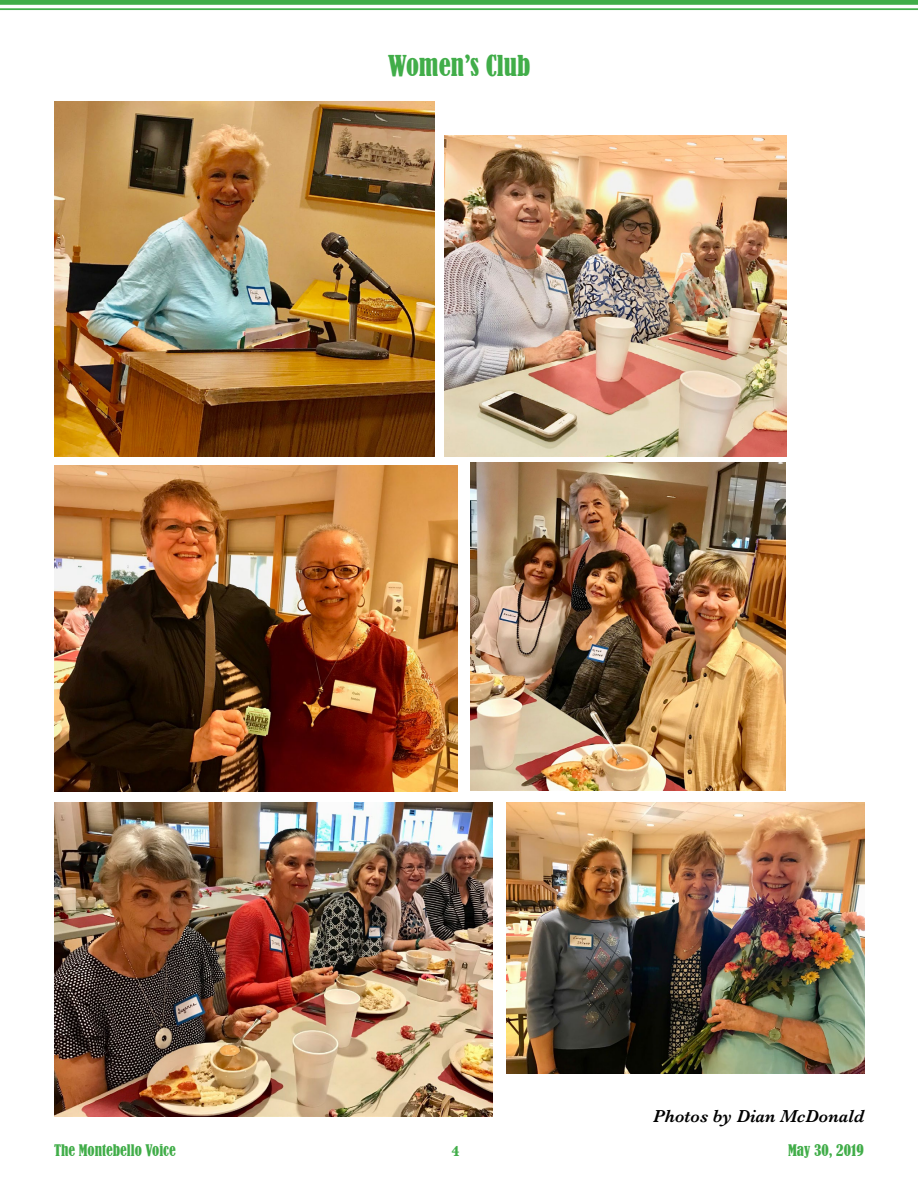
<style>
.page{position:relative;width:918px;height:1188px;background:#fff}
.page>*{position:absolute;margin:0;border:0;box-sizing:border-box;transform-origin:0 0}
.t1{font:condensed 27px "Bernard";color:#41ad49}
.t2{font:italic 600 18px "Baskerville";color:#000}
.t3{font:condensed 15px "Bernard";color:#41ad49}
.t4{font:700 15px "Baskerville";color:#41ad49}
</style>
<div class="page">
<div style="left:0;top:0;width:918px;height:5px;background:#41ad49"></div>
<hr style="left:0;top:8px;width:918px;height:2px;background:#41ad49">
<img style="left:471px;top:462px;width:314px;height:328px">
<img style="left:54px;top:803px;width:438px;height:314px">
<img style="left:445px;top:136px;width:342px;height:320px">
<img style="left:54px;top:465px;width:403px;height:327px">
<img style="left:54px;top:102px;width:381px;height:354px">
<img style="left:507px;top:803px;width:357px;height:271px">
<h1 class="t1" style="left:388px;top:50px;width:144px">Women’s Club</h1>
<p class="t2" style="left:653px;top:1104px;width:213px">Photos by Dian McDonald</p>
<p class="t3" style="left:54px;top:1141px;width:123px">The Montebello Voice</p>
<p class="t4" style="left:452px;top:1140px;width:10px">4</p>
<p class="t3" style="left:788px;top:1141px;width:77px">May 30, 2019</p>
</div>
